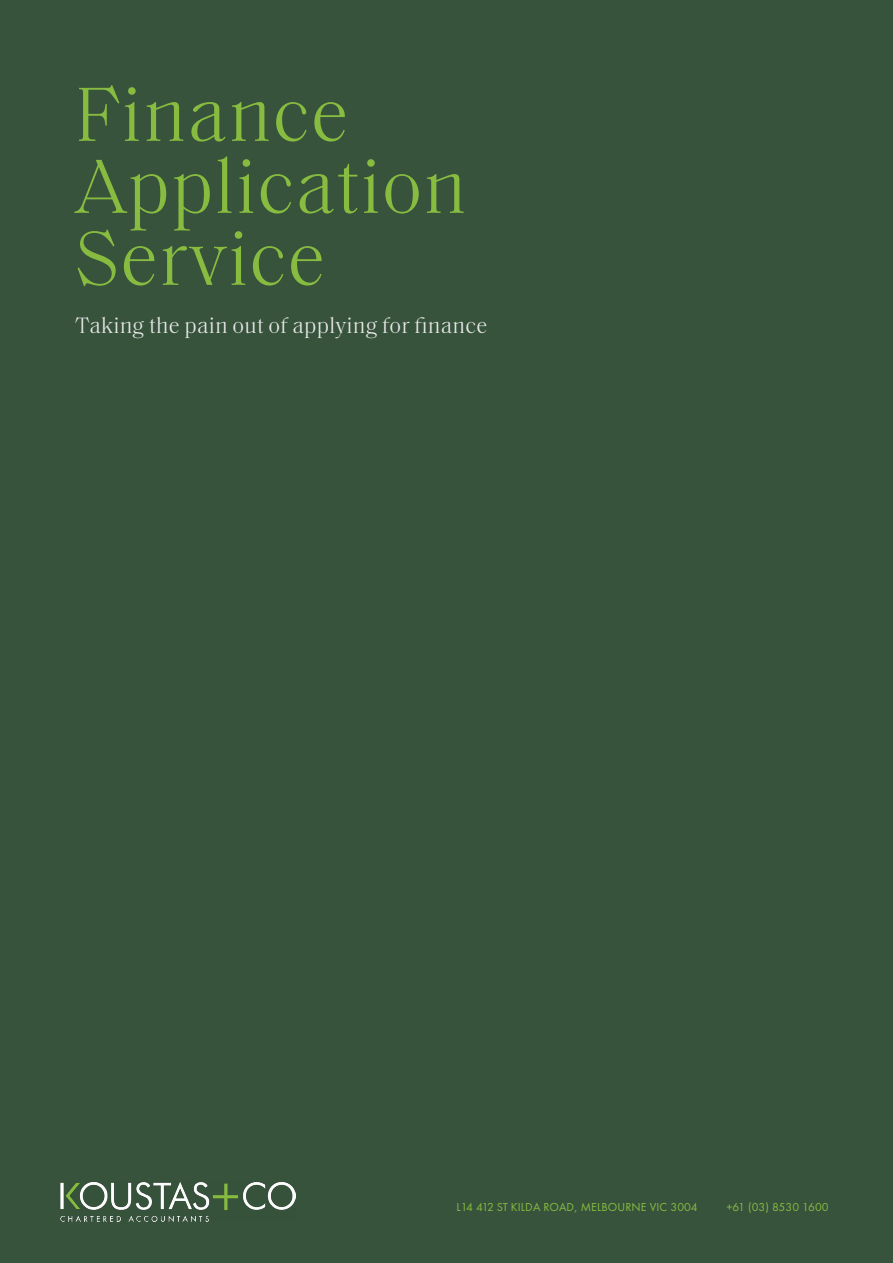
<style>
.page{position:relative;width:893px;height:1263px;background:#37533c}
.page>*{position:absolute;margin:0;border:0;box-sizing:border-box;transform-origin:0 0}
.t1{font:300 78px/72px "Saol Text";letter-spacing:.01em;color:#87bc40}
.t2{font:300 22.5px "Saol Text";letter-spacing:.01em;color:#eaeaea}
.t3{font:12px "Futura PT";letter-spacing:.01em;color:#87bc40}
</style>
<div class="page">
<img style="left:61px;top:1182px;width:234px;height:39px">
<h1 class="t1" style="left:75px;top:74px;width:393px">Finance<br>Application<br>Service</h1>
<h2 class="t2" style="left:75px;top:309px;width:414px">Taking the pain out of applying for finance</h2>
<p class="t3" style="left:456px;top:1199px;width:243px">L14 412 ST KILDA ROAD, MELBOURNE VIC 3004</p>
<p class="t3" style="left:726px;top:1199px;width:104px">+61 (03) 8530 1600</p>
</div>
